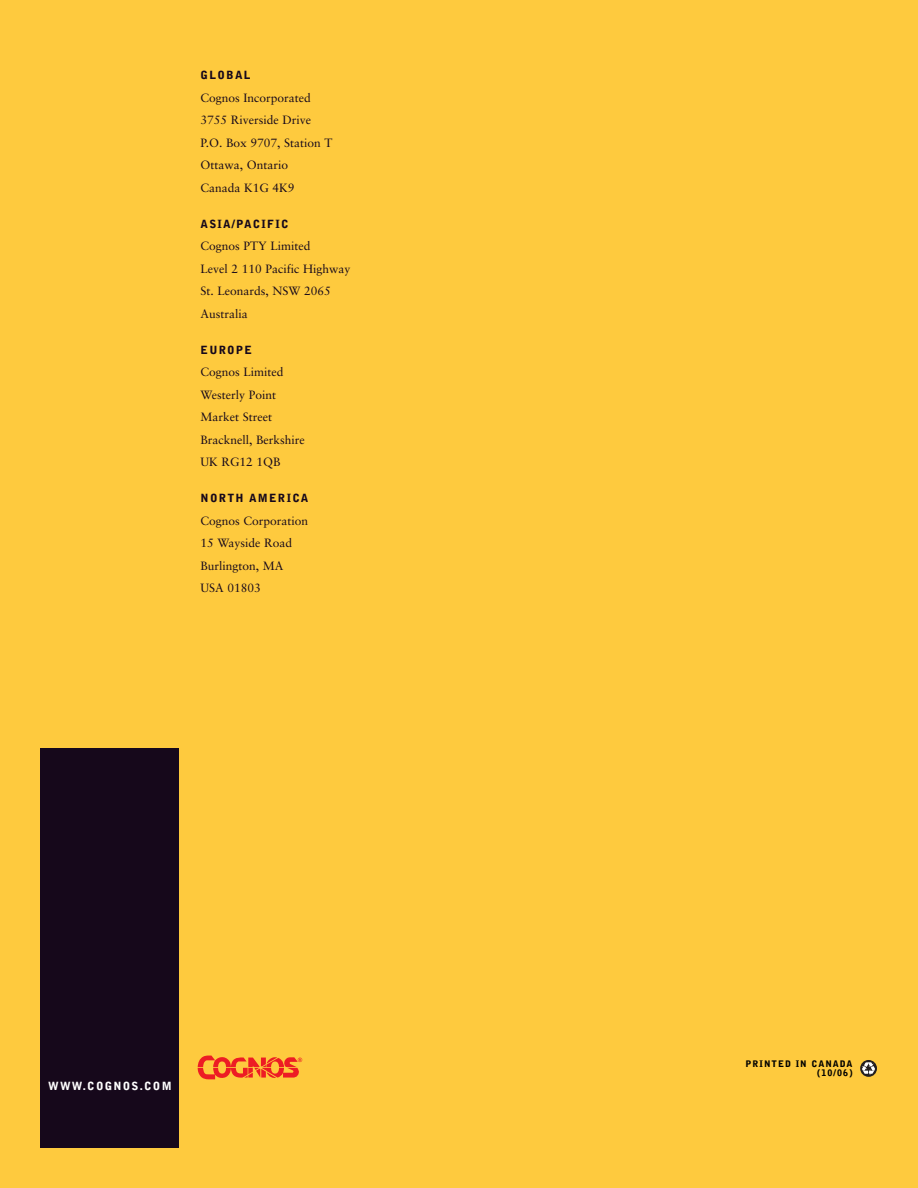
<style>
.page{position:relative;width:918px;height:1188px;background:#feca3e}
.page>*{position:absolute;margin:0;border:0;box-sizing:border-box;transform-origin:0 0}
.t1{font:12px/22.5px "Sabon";color:#16081b}
.t2{font:900 11.25px "Bell Gothic";letter-spacing:.11em;color:#16081b}
.t3{font:900 11.25px "Bell Gothic";letter-spacing:.11em;color:#fff}
.t4{font:900 9px/9px "Bell Gothic";letter-spacing:.11em;color:#000;text-align:right}
</style>
<div class="page">
<svg style="left:860px;top:1060px;width:17px;height:17px"></svg>
<svg style="left:862px;top:1062px;width:13px;height:13px"></svg>
<div style="left:40px;top:748px;width:139px;height:400px;background:#16081b"></div>
<svg style="left:198px;top:1056px;width:104px;height:23px"></svg>
<p class="t2" style="left:201px;top:71px;width:52px">GLOBAL</p>
<p class="t1" style="left:201px;top:87px;width:133px">Cognos Incorporated<br>3755 Riverside Drive<br>P.O. Box 9707, Station T<br>Ottawa, Ontario<br>Canada K1G 4K9</p>
<p class="t2" style="left:201px;top:219px;width:89px">ASIA/PACIFIC</p>
<p class="t1" style="left:201px;top:236px;width:152px">Cognos PTY Limited<br>Level 2 110 Pacific Highway<br>St. Leonards, NSW 2065<br>Australia</p>
<p class="t2" style="left:201px;top:345px;width:53px">EUROPE</p>
<p class="t1" style="left:201px;top:362px;width:106px">Cognos Limited<br>Westerly Point<br>Market Street<br>Bracknell, Berkshire<br>UK RG12 1QB</p>
<p class="t2" style="left:201px;top:494px;width:109px">NORTH AMERICA</p>
<p class="t1" style="left:201px;top:510px;width:109px">Cognos Corporation<br>15 Wayside Road<br>Burlington, MA<br>USA 01803</p>
<p class="t3" style="left:48px;top:1082px;width:125px">WWW.COGNOS.COM</p>
<p class="t4" style="left:746px;top:1060px;width:109px">PRINTED IN CANADA (10/06)</p>
</div>
